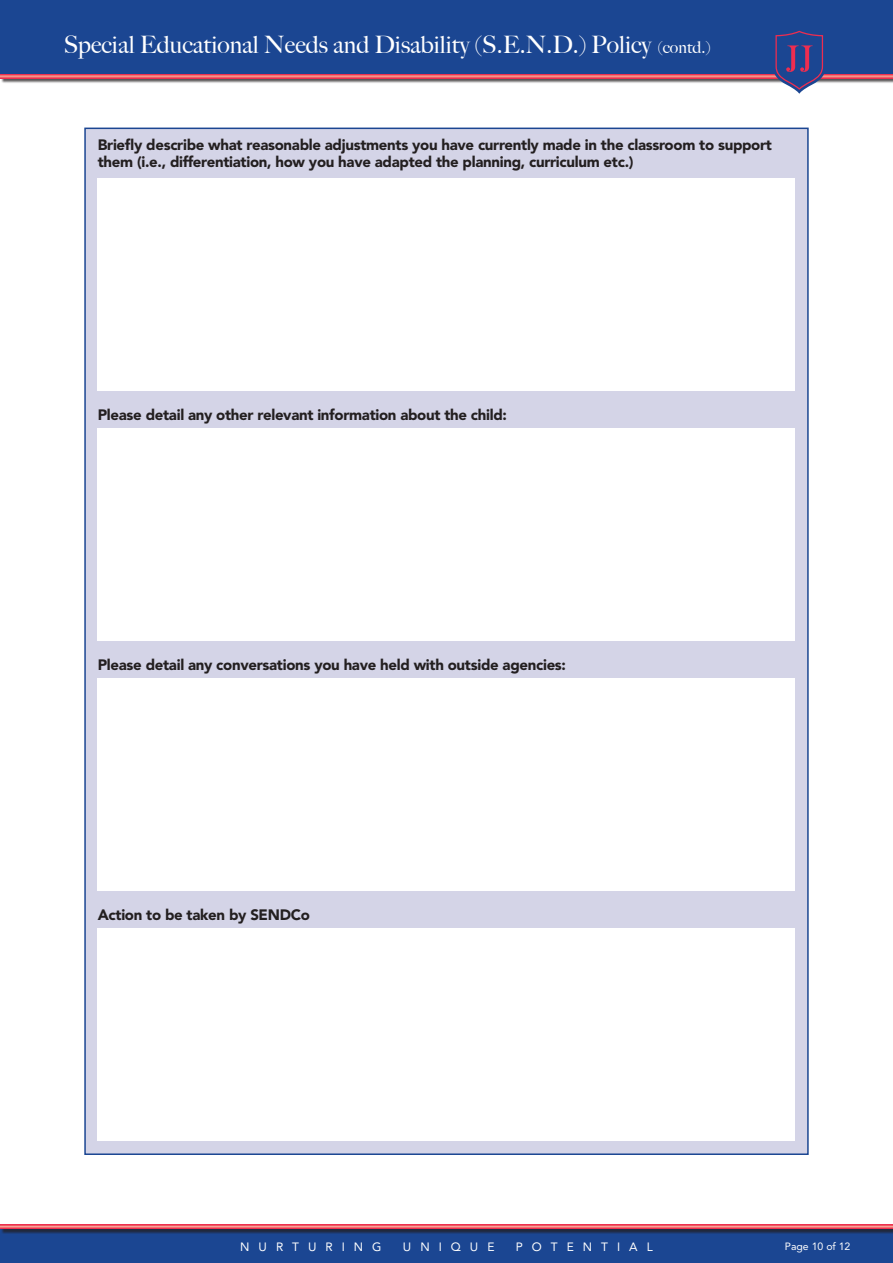
<style>
.page{position:relative;width:893px;height:1263px;background:#fff}
.page>*{position:absolute;margin:0;border:0;box-sizing:border-box;transform-origin:0 0}
.t1{font:500 24px "Big Caslon";color:#fff}
.t2{font:900 15px/16.5px "Avenir LT Std";letter-spacing:-.02em;color:#231f20}
.t3{font:12px "Avenir LT Std";letter-spacing:.75em;color:#fff}
.t4{font:10.5px "Avenir LT Std";color:#fff}
.s1{font-size:16.5px}
</style>
<div class="page">
<div style="left:0;top:1229px;width:893px;height:34px;background:#1b4692"></div>
<div style="left:84px;top:128px;width:725px;height:1027px;background:#d4d4e7;border:2px solid #1b4692"></div>
<div style="left:98px;top:179px;width:697px;height:212px;background:#fff"></div>
<div style="left:98px;top:429px;width:697px;height:212px;background:#fff"></div>
<div style="left:98px;top:679px;width:697px;height:212px;background:#fff"></div>
<div style="left:98px;top:929px;width:697px;height:212px;background:#fff"></div>
<div style="left:1px;top:1226px;width:892px;height:8px;background:#231f20;opacity:.75"></div>
<svg style="left:0;top:1225px;width:893px;height:4px;background:#f1656e"></svg>
<div style="left:0;top:0;width:893px;height:77px;background:#1b4692"></div>
<div style="left:1px;top:75px;width:892px;height:8px;background:#231f20;opacity:.75"></div>
<svg style="left:0;top:74px;width:893px;height:5px;background:#f05967"></svg>
<svg style="left:773px;top:30px;width:53px;height:64px"></svg>
<h1 class="t1" style="left:64px;top:25px;width:648px">Special Educational Needs and Disability (S.E.N.D.) Policy <span class="s1">(contd.)</span></h1>
<p class="t2" style="left:98px;top:137px;width:676px">Briefly describe what reasonable adjustments you have currently made in the classroom to support them (i.e., differentiation, how you have adapted the planning, curriculum etc.)</p>
<p class="t2" style="left:98px;top:407px;width:411px">Please detail any other relevant information about the child:</p>
<p class="t2" style="left:98px;top:657px;width:470px">Please detail any conversations you have held with outside agencies:</p>
<p class="t2" style="left:98px;top:906px;width:214px">Action to be taken by SENDCo</p>
<p class="t3" style="left:240px;top:1240px;width:143px">NURTURING</p>
<p class="t3" style="left:403px;top:1240px;width:93px">UNIQUE</p>
<p class="t3" style="left:516px;top:1240px;width:138px">POTENTIAL</p>
<p class="t4" style="left:785px;top:1240px;width:67px">Page 10 of 12</p>
</div>
